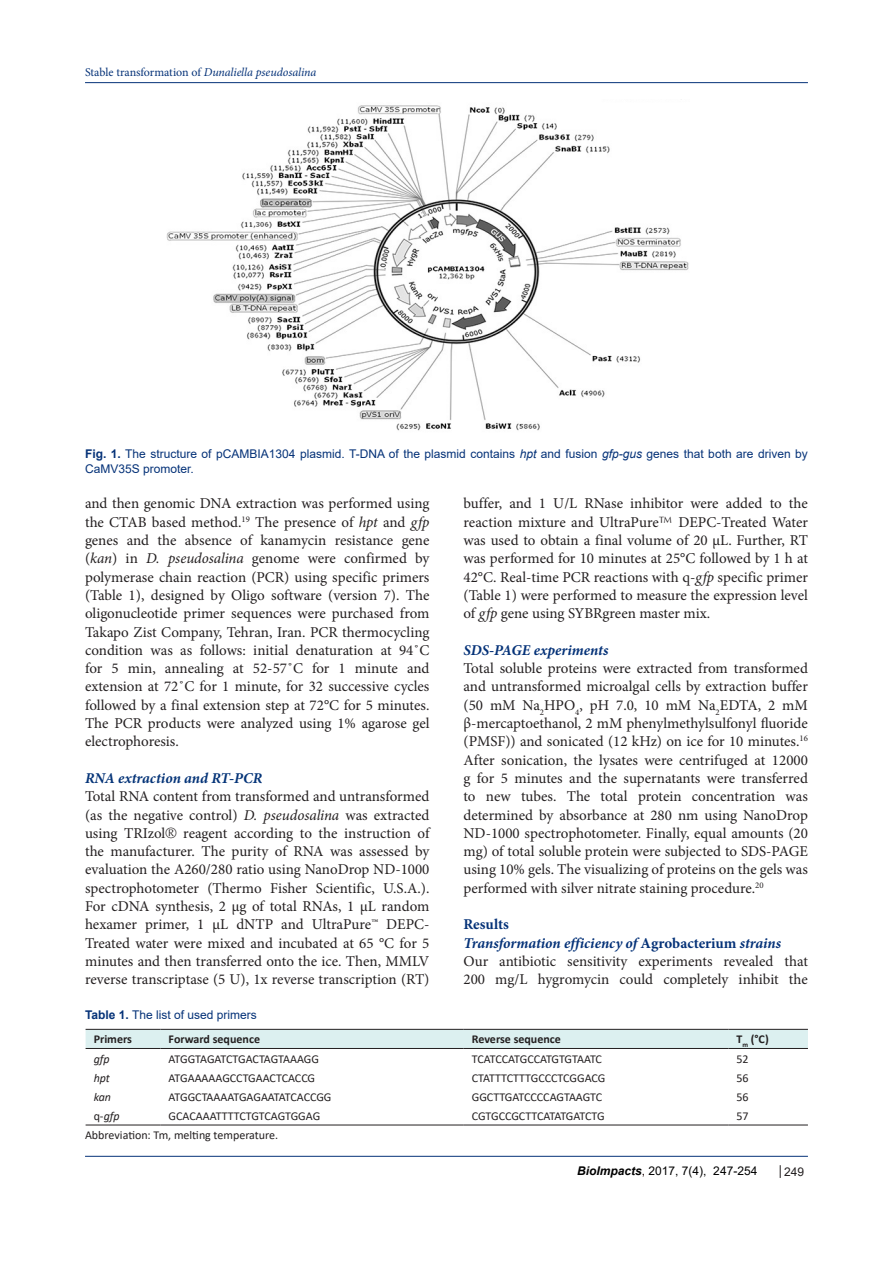
<style>
.page{position:relative;width:893px;height:1263px;background:#fff}
.page>*{position:absolute;margin:0;border:0;box-sizing:border-box;transform-origin:0 0}
.t1{font:15px/18.3px "Minion Pro";color:#231f20;text-align:justify}
.t2{font:italic 700 15px "Minion Pro";color:#053278}
.t3{font:italic 700 15px "Minion Pro";color:#053478}
.t4{font:700 15px "Minion Pro";color:#053278}
.t5{font:12px "Calibri";color:#231f20}
.t6{font:12px/15px "Arial";color:#053278}
.t7{font:12px "Minion Pro";letter-spacing:-.005em;color:#053278}
.t8{font:700 12px "Calibri";color:#231f20}
.t9{font:12px "Arial";color:#000}
.t10{font:12px "Calibri";letter-spacing:-.02em;color:#231f20}
.t11{font:italic 12px "Calibri";color:#231f20}
.t12{font:12px "Arial";color:#231f20}
.s1{font-style:italic}
.s2{font-weight:700}
.s3{font-family:"Optima LT Std"}
.s4{font-style:normal}
.s5{font-weight:700;font-style:italic}
.s6{color:#150000}
</style>
<div class="page">
<hr style="left:85px;top:82px;width:723px;height:1px;background:#053278">
<hr style="left:85px;top:1156px;width:723px;height:1px;background:#053278">
<svg style="left:780px;top:1165px;width:1px;height:13px"></svg>
<img style="left:166px;top:105px;width:523px;height:326px">
<div style="left:86px;top:1030px;width:722px;height:18px;background:#dcf0f0"></div>
<hr style="left:86px;top:1029px;width:75px;height:1px;background:#231f20">
<hr style="left:161px;top:1029px;width:303px;height:1px;background:#231f20">
<hr style="left:464px;top:1029px;width:264px;height:1px;background:#231f20">
<hr style="left:728px;top:1029px;width:80px;height:1px;background:#231f20">
<hr style="left:86px;top:1048px;width:75px;height:1px;background:#231f20">
<hr style="left:161px;top:1048px;width:303px;height:1px;background:#231f20">
<hr style="left:464px;top:1048px;width:264px;height:1px;background:#231f20">
<hr style="left:728px;top:1048px;width:80px;height:1px;background:#231f20">
<hr style="left:86px;top:1125px;width:75px;height:1px;background:#231f20">
<hr style="left:161px;top:1125px;width:303px;height:1px;background:#231f20">
<hr style="left:464px;top:1125px;width:264px;height:1px;background:#231f20">
<hr style="left:728px;top:1125px;width:80px;height:1px;background:#231f20">
<p class="t7" style="left:85px;top:64px;width:233px">Stable transformation of <span class="s1">Dunaliella pseudosalina</span></p>
<p class="t6" style="left:85px;top:446px;width:724px"><span class="s2">Fig. 1.</span> The structure of pCAMBIA1304 plasmid. T-DNA of the plasmid contains <span class="s1">hpt</span> and fusion <span class="s1">gfp-gus</span> genes that both are driven by<br>CaMV35S promoter.</p>
<p class="t1" style="left:85px;top:495px;width:346px">and then genomic DNA extraction was performed using the CTAB based method.<sup>19</sup> The presence of <span class="s1">hpt</span> and <span class="s1">gfp </span>genes and the absence of kanamycin resistance gene (<span class="s1">kan</span>) in <span class="s1">D. pseudosalina</span> genome were confirmed by polymerase chain reaction (PCR) using specific primers (Table 1), designed by Oligo software (version 7). The oligonucleotide primer sequences were purchased from Takapo Zist Company, Tehran, Iran. PCR thermocycling condition was as follows: initial denaturation at 94˚C for 5 min, annealing at 52-57˚C for 1 minute and extension at 72˚C for 1 minute, for 32 successive cycles followed by a final extension step at 72°C for 5 minutes.<br>The PCR products were analyzed using 1% agarose gel electrophoresis.</p>
<p class="t3" style="left:85px;top:767px;width:179px">RNA extraction and RT-PCR</p>
<p class="t1" style="left:85px;top:787px;width:346px">Total RNA content from transformed and untransformed (as the negative control) <span class="s1">D. pseudosalina</span> was extracted using TRIzol<span class="s3">®</span> reagent according to the instruction of the manufacturer. The purity of RNA was assessed by evaluation the A260/280 ratio using NanoDrop ND-1000 spectrophotometer (Thermo Fisher Scientific, U.S.A.).<br>For cDNA synthesis, 2 μg of total RNAs, 1 μL random hexamer primer, 1 μL dNTP and UltraPure™ DEPC-Treated water were mixed and incubated at 65 °C for 5 minutes and then transferred onto the ice. Then, MMLV reverse transcriptase (5 U), 1x reverse transcription (RT)</p>
<p class="t1" style="left:463px;top:495px;width:346px">buffer, and 1 U/L RNase inhibitor were added to the reaction mixture and UltraPure<span class="s3">™</span> DEPC-Treated Water was used to obtain a final volume of 20 μL. Further, RT was performed for 10 minutes at 25°C followed by 1 h at 42°C. Real-time PCR reactions with q-<span class="s1">gfp</span> specific primer (Table 1) were performed to measure the expression level of <span class="s1">gfp</span> gene using SYBRgreen master mix.</p>
<p class="t2" style="left:463px;top:639px;width:146px">SDS-PAGE experiments</p>
<p class="t1" style="left:463px;top:659px;width:346px">Total soluble proteins were extracted from transformed and untransformed microalgal cells by extraction buffer (50 mM Na<sub>2</sub>HPO<sub>4</sub>, pH 7.0, 10 mM Na<sub>2</sub>EDTA, 2 mM β-mercaptoethanol, 2 mM phenylmethylsulfonyl fluoride (PMSF)) and sonicated (12 kHz) on ice for 10 minutes.<sup>16<br></sup>After sonication, the lysates were centrifuged at 12000 g for 5 minutes and the supernatants were transferred to new tubes. The total protein concentration was determined by absorbance at 280 nm using NanoDrop ND-1000 spectrophotometer. Finally, equal amounts (20 mg) of total soluble protein were subjected to SDS-PAGE using 10% gels. The visualizing of proteins on the gels was performed with silver nitrate staining procedure.<sup>20</sup></p>
<p class="t4" style="left:463px;top:914px;width:47px">Results</p>
<p class="t2" style="left:463px;top:932px;width:319px">Transformation efficiency of <span class="s4">Agrobacterium</span> strains</p>
<p class="t1" style="left:463px;top:952px;width:346px">Our antibiotic sensitivity experiments revealed that<br>200 mg/L hygromycin could completely inhibit the</p>
<p class="t6" style="left:85px;top:1007px;width:173px"><span class="s2">Table 1.</span> The list of used primers</p>
<p class="t8" style="left:94px;top:1031px;width:40px">Primers</p>
<p class="t8" style="left:169px;top:1031px;width:93px">Forward sequence</p>
<p class="t8" style="left:472px;top:1031px;width:91px">Reverse sequence</p>
<p class="t8" style="left:736px;top:1031px;width:34px">T<sub>m</sub> (°C)</p>
<p class="t11" style="left:94px;top:1050px;width:17px">gfp</p>
<p class="t5" style="left:169px;top:1050px;width:152px">ATGGTAGATCTGACTAGTAAAGG</p>
<p class="t10" style="left:472px;top:1050px;width:132px">TCATCCATGCCATGTGTAATC</p>
<p class="t5" style="left:736px;top:1050px;width:14px">52</p>
<p class="t11" style="left:94px;top:1069px;width:18px">hpt</p>
<p class="t5" style="left:169px;top:1069px;width:148px">ATGAAAAAGCCTGAACTCACCG</p>
<p class="t5" style="left:472px;top:1069px;width:135px">CTATTTCTTTGCCCTCGGACG</p>
<p class="t5" style="left:736px;top:1069px;width:14px">56</p>
<p class="t11" style="left:94px;top:1088px;width:19px">kan</p>
<p class="t5" style="left:169px;top:1088px;width:164px">ATGGCTAAAATGAGAATATCACCGG</p>
<p class="t5" style="left:472px;top:1088px;width:132px">GGCTTGATCCCCAGTAAGTC</p>
<p class="t5" style="left:736px;top:1088px;width:14px">56</p>
<p class="t11" style="left:94px;top:1107px;width:27px"><span class="s4">q-</span>gfp</p>
<p class="t5" style="left:169px;top:1107px;width:153px">GCACAAATTTTCTGTCAGTGGAG</p>
<p class="t5" style="left:472px;top:1107px;width:134px">CGTGCCGCTTCATATGATCTG</p>
<p class="t5" style="left:736px;top:1107px;width:14px">57</p>
<p class="t5" style="left:85px;top:1126px;width:195px">Abbreviation: Tm, melting temperature.</p>
<p class="t9" style="left:577px;top:1163px;width:182px"><span class="s5">BioImpacts</span><span class="s6">,</span> 2017, 7(4), 247-254</p>
<p class="t12" style="left:784px;top:1164px;width:22px">249</p>
</div>
